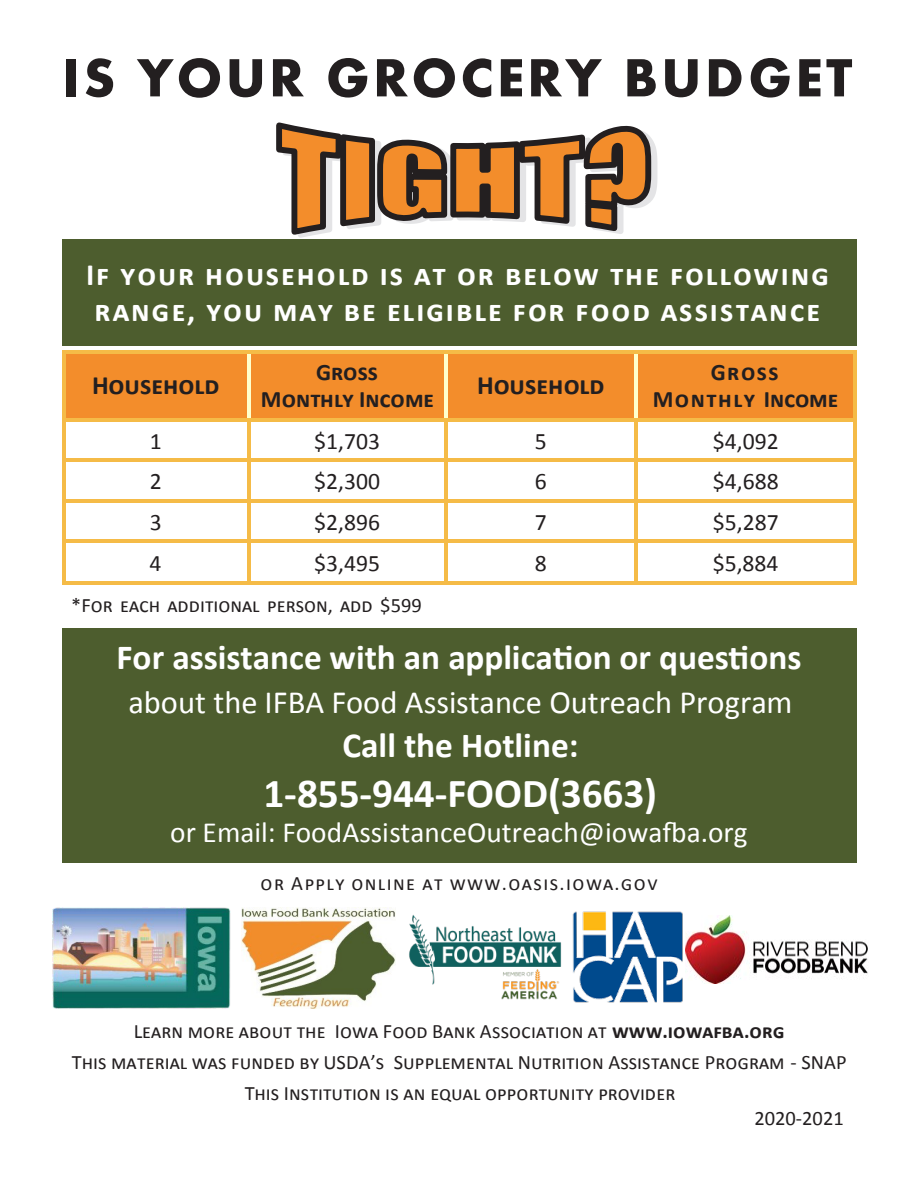
<style>
.page{position:relative;width:918px;height:1188px;background:#fff}
.page>*{position:absolute;margin:0;border:0;box-sizing:border-box;transform-origin:0 0}
.t1{font:700 55.8px "Aharoni";letter-spacing:.06em;color:#231f20}
.t2{font:700 41.4px "Calibri";letter-spacing:-.005em;color:#fff}
.t3{font:700 35.4px "Calibri";color:#fff}
.t4{font:32.4px "Calibri";color:#fff}
.t5{font:700 31.2px/35.4px "Calibri";letter-spacing:.065em;color:#fff}
.t6{font:29.4px "Calibri";color:#fff}
.t7{font:700 26.4px "Calibri";color:#231f20}
.t8{font:23.7px "Calibri";color:#231f20}
.t9{font:700 23.7px/27.3px "Calibri";letter-spacing:.005em;color:#231f20;text-align:center}
.t10{font:700 23.7px/27.3px "Calibri";letter-spacing:.06em;color:#231f20;text-align:center}
.t11{font:20.4px/31.5px "Calibri";color:#231f20;text-align:center}
.t12{font:20.4px "Calibri";letter-spacing:.07em;color:#231f20}
.s1{font-weight:700}
</style>
<div class="page">
<svg style="left:276px;top:122px;width:381px;height:116px"></svg>
<div style="left:62px;top:240px;width:795px;height:106px;background:#4d5d2e"></div>
<div style="left:62px;top:350px;width:186px;height:70px;background:#f38d2b"></div>
<div style="left:248px;top:350px;width:198px;height:70px;background:#f38d2b"></div>
<div style="left:446px;top:350px;width:190px;height:70px;background:#f38d2b"></div>
<div style="left:636px;top:350px;width:221px;height:70px;background:#f38d2b"></div>
<hr style="left:62px;top:350px;width:3px;height:70px;background:#f5bb47">
<hr style="left:247px;top:353px;width:3px;height:65px;background:#ffc">
<hr style="left:445px;top:353px;width:3px;height:65px;background:#ffc">
<hr style="left:634px;top:353px;width:4px;height:65px;background:#ffc">
<hr style="left:854px;top:350px;width:3px;height:70px;background:#f5bb47">
<hr style="left:62px;top:420px;width:3px;height:161px;background:#f5bb47">
<hr style="left:247px;top:421px;width:3px;height:160px;background:#f5bb47">
<hr style="left:445px;top:421px;width:3px;height:160px;background:#f5bb47">
<hr style="left:634px;top:421px;width:4px;height:160px;background:#f5bb47">
<hr style="left:854px;top:420px;width:3px;height:161px;background:#f5bb47">
<hr style="left:62px;top:350px;width:795px;height:3px;background:#f5bb47">
<hr style="left:65px;top:418px;width:789px;height:3px;background:#f5bb47">
<hr style="left:65px;top:459px;width:789px;height:3px;background:#f5bb47">
<hr style="left:65px;top:499px;width:789px;height:3px;background:#f5bb47">
<hr style="left:65px;top:539px;width:789px;height:4px;background:#f5bb47">
<hr style="left:62px;top:581px;width:795px;height:3px;background:#f5bb47">
<img style="left:52px;top:907px;width:179px;height:102px">
<img style="left:241px;top:908px;width:155px;height:101px">
<div style="left:62px;top:628px;width:795px;height:235px;background:#4d5d2e"></div>
<img style="left:573px;top:911px;width:110px;height:92px">
<img style="left:686px;top:916px;width:182px;height:67px">
<img style="left:409px;top:915px;width:153px;height:84px">
<h1 class="t1" style="left:63px;top:55px;width:791px">IS YOUR GROCERY BUDGET</h1>
<h3 class="t5" style="left:86px;top:257px;width:744px">If your household is at or below the following range, you may be eligible for food assistance</h3>
<p class="t7" style="left:92px;top:369px;width:129px">Household</p>
<p class="t9" style="left:261px;top:358px;width:174px">Gross<br>Monthly Income</p>
<p class="t7" style="left:477px;top:369px;width:129px">Household</p>
<p class="t10" style="left:653px;top:358px;width:187px">Gross<br>Monthly Income</p>
<p class="t8" style="left:150px;top:426px;width:13px">1</p>
<p class="t8" style="left:314px;top:426px;width:67px">$1,703</p>
<p class="t8" style="left:535px;top:426px;width:13px">5</p>
<p class="t8" style="left:713px;top:426px;width:67px">$4,092</p>
<p class="t8" style="left:150px;top:466px;width:13px">2</p>
<p class="t8" style="left:314px;top:466px;width:67px">$2,300</p>
<p class="t8" style="left:535px;top:466px;width:13px">6</p>
<p class="t8" style="left:713px;top:466px;width:67px">$4,688</p>
<p class="t8" style="left:150px;top:507px;width:13px">3</p>
<p class="t8" style="left:314px;top:507px;width:67px">$2,896</p>
<p class="t8" style="left:535px;top:507px;width:13px">7</p>
<p class="t8" style="left:713px;top:507px;width:67px">$5,287</p>
<p class="t8" style="left:150px;top:548px;width:13px">4</p>
<p class="t8" style="left:314px;top:548px;width:67px">$3,495</p>
<p class="t8" style="left:535px;top:548px;width:13px">8</p>
<p class="t8" style="left:713px;top:548px;width:67px">$5,884</p>
<p class="t11" style="left:71px;top:589px;width:352px">*For each additional person, add $599</p>
<h3 class="t3" style="left:116px;top:635px;width:687px">For assistance with an application or questions</h3>
<h3 class="t4" style="left:128px;top:681px;width:666px">about the IFBA Food Assistance Outreach Program</h3>
<h3 class="t3" style="left:343px;top:722px;width:237px">Call the Hotline:</h3>
<h2 class="t2" style="left:263px;top:766px;width:395px">1-855-944-FOOD(3663)</h2>
<h3 class="t6" style="left:170px;top:813px;width:579px">or Email: FoodAssistanceOutreach@iowafba.org</h3>
<p class="t12" style="left:261px;top:870px;width:398px">or Apply online at www.oasis.iowa.gov</p>
<p class="t11" style="left:72px;top:1015px;width:776px">Learn more about the Iowa Food Bank Association at <span class="s1">www.iowafba.org<br></span>This material was funded by USDA’s Supplemental Nutrition Assistance Program - SNAP</p>
<p class="t11" style="left:245px;top:1077px;width:432px">This Institution is an equal opportunity provider</p>
<p class="t11" style="left:754px;top:1103px;width:91px">2020-2021</p>
</div>
